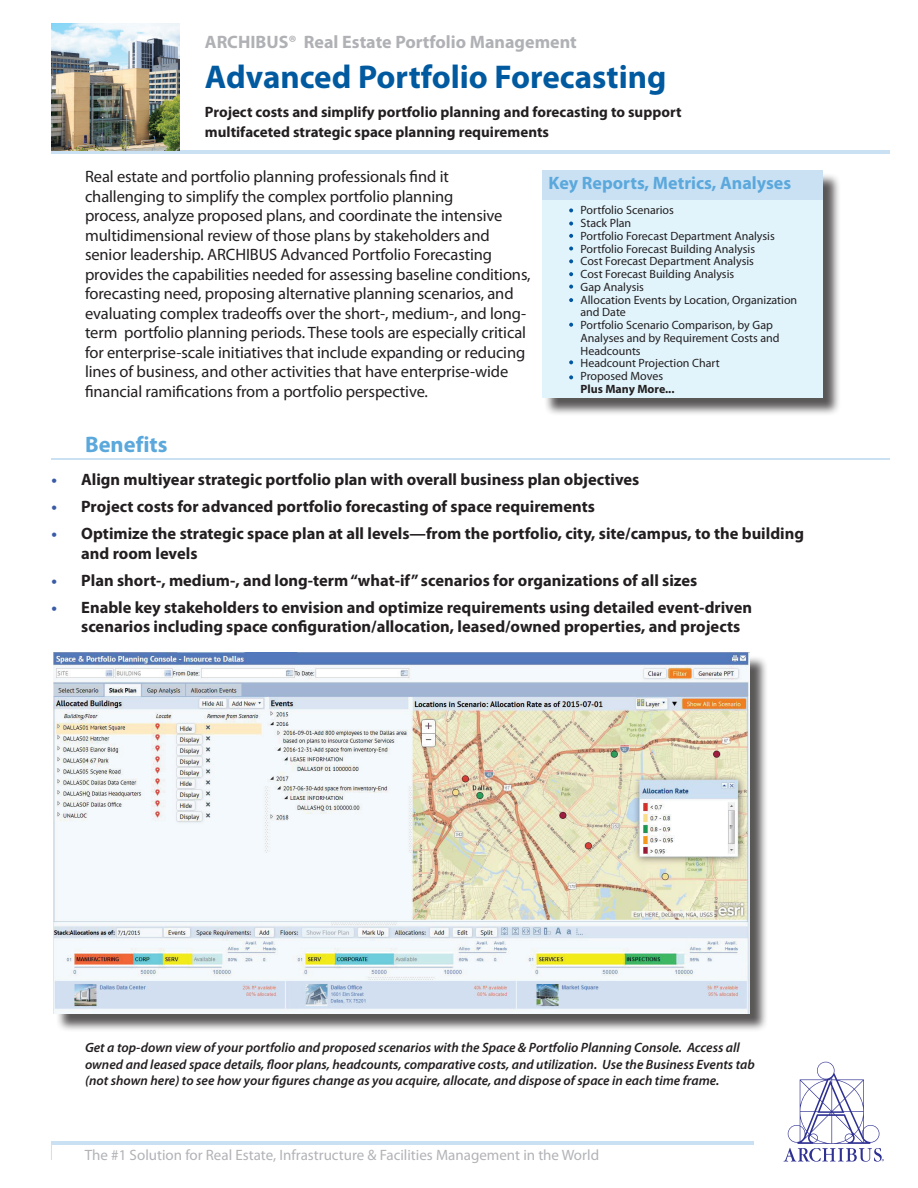
<style>
.page{position:relative;width:918px;height:1188px;background:#fff}
.page>*{position:absolute;margin:0;border:0;box-sizing:border-box;transform-origin:0 0}
.t1{font:700 33px "Myriad Pro";color:#015aa0}
.t2{font:700 22.5px "Myriad Pro";color:#5ba8dc}
.t3{font:700 18px "Myriad Pro";color:#b0b1b5}
.t4{font:700 18px "Myriad Pro";color:#5ba8dc}
.t5{font:16.5px/19.5px "Myriad Pro";letter-spacing:-.005em;color:#231f20}
.t6{font:700 16.5px/19.5px "Myriad Pro";color:#231f20}
.t7{font:700 15px/19.5px "Myriad Pro";color:#231f20}
.t8{font:15px "Myriad Pro";color:#b2b3b7}
.t9{font:italic 600 13.5px/16.5px "Myriad Pro";color:#231f20}
.t10{font:12px/12.8px "Myriad Pro";color:#231f20}
.t11{font:700 12px "Myriad Pro";color:#231f20}
.s1{color:#3a5ba5}
</style>
<div class="page">
<hr style="left:51px;top:151px;width:839px;height:3px;background:#cae1f4">
<hr style="left:52px;top:1142px;width:702px;height:3px;background:#cae1f4">
<svg style="left:784px;top:1062px;width:100px;height:100px"></svg>
<svg style="left:51px;top:1142px;width:1px;height:18px"></svg>
<img style="left:52px;top:23px;width:127px;height:128px">
<div style="left:544px;top:173px;width:297px;height:244px;background:#231f20;opacity:.75"></div>
<div style="left:542px;top:170px;width:280px;height:228px;background:#e1f4fc"></div>
<div style="left:542px;top:170px;width:280px;height:30px;background:#cae1f4"></div>
<svg style="left:569px;top:208px;width:4px;height:4px"></svg>
<svg style="left:569px;top:259px;width:4px;height:4px"></svg>
<svg style="left:569px;top:285px;width:4px;height:4px"></svg>
<svg style="left:569px;top:272px;width:4px;height:4px"></svg>
<svg style="left:569px;top:234px;width:4px;height:4px"></svg>
<svg style="left:569px;top:247px;width:4px;height:4px"></svg>
<hr style="left:51px;top:458px;width:839px;height:2px;background:#cae1f4">
<svg style="left:569px;top:298px;width:4px;height:4px"></svg>
<svg style="left:569px;top:375px;width:4px;height:4px"></svg>
<svg style="left:569px;top:222px;width:4px;height:4px"></svg>
<svg style="left:569px;top:323px;width:4px;height:4px"></svg>
<svg style="left:569px;top:360px;width:4px;height:4px"></svg>
<div style="left:55px;top:655px;width:713px;height:377px;background:#231f20;opacity:.75"></div>
<img style="left:53px;top:653px;width:697px;height:360px">
<p class="t3" style="left:205px;top:30px;width:373px">ARCHIBUS® Real Estate Portfolio Management</p>
<h1 class="t1" style="left:205px;top:56px;width:463px">Advanced Portfolio Forecasting</h1>
<p class="t7" style="left:205px;top:102px;width:478px">Project costs and simplify portfolio planning and forecasting to support multifaceted strategic space planning requirements</p>
<p class="t5" style="left:85px;top:167px;width:447px">Real estate and portfolio planning professionals find it challenging to simplify the complex portfolio planning<br>process, analyze proposed plans, and coordinate the intensive multidimensional review of those plans by stakeholders and senior leadership. ARCHIBUS Advanced Portfolio Forecasting provides the capabilities needed for assessing baseline conditions, forecasting need, proposing alternative planning scenarios, and evaluating complex tradeoffs over the short-, medium-, and long&shy;term portfolio planning periods. These tools are especially critical for enterprise-scale initiatives that include expanding or reducing lines of business, and other activities that have enterprise-wide financial ramifications from a portfolio perspective.</p>
<h2 class="t2" style="left:85px;top:430px;width:84px">Benefits</h2>
<p class="t6" style="left:51px;top:470px;width:589px"><span class="s1">•</span> Align multiyear strategic portfolio plan with overall business plan objectives</p>
<p class="t6" style="left:51px;top:497px;width:545px"><span class="s1">•</span> Project costs for advanced portfolio forecasting of space requirements</p>
<p class="t6" style="left:81px;top:524px;width:724px;text-indent:-30px"><span class="s1">•</span> Optimize the strategic space plan at all levels—from the portfolio, city, site/campus, to the building and room levels</p>
<p class="t6" style="left:51px;top:570px;width:648px"><span class="s1">•</span> Plan short-, medium-, and long-term “what-if” scenarios for organizations of all sizes</p>
<p class="t6" style="left:81px;top:597px;width:672px;text-indent:-30px"><span class="s1">•</span> Enable key stakeholders to envision and optimize requirements using detailed event-driven scenarios including space configuration/allocation, leased/owned properties, and projects</p>
<p class="t4" style="left:549px;top:171px;width:244px">Key Reports, Metrics, Analyses</p>
<p class="t10" style="left:581px;top:204px;width:218px">Portfolio Scenarios<br>Stack Plan<br>Portfolio Forecast Department Analysis<br>Portfolio Forecast Building Analysis<br>Cost Forecast Department Analysis<br>Cost Forecast Building Analysis<br>Gap Analysis<br>Allocation Events by Location, Organization and Date<br>Portfolio Scenario Comparison, by Gap<br>Analyses and by Requirement Costs and<br>Headcounts<br>Headcount Projection Chart<br>Proposed Moves</p>
<p class="t11" style="left:581px;top:381px;width:96px">Plus Many More...</p>
<p class="t9" style="left:85px;top:1039px;width:671px">Get a top-down view of your portfolio and proposed scenarios with the Space &amp; Portfolio Planning Console. Access all owned and leased space details, floor plans, headcounts, comparative costs, and utilization. Use the Business Events tab (not shown here) to see how your figures change as you acquire, allocate, and dispose of space in each time frame.</p>
<p class="t8" style="left:85px;top:1145px;width:516px">The #1 Solution for Real Estate, Infrastructure &amp; Facilities Management in the World</p>
</div>
